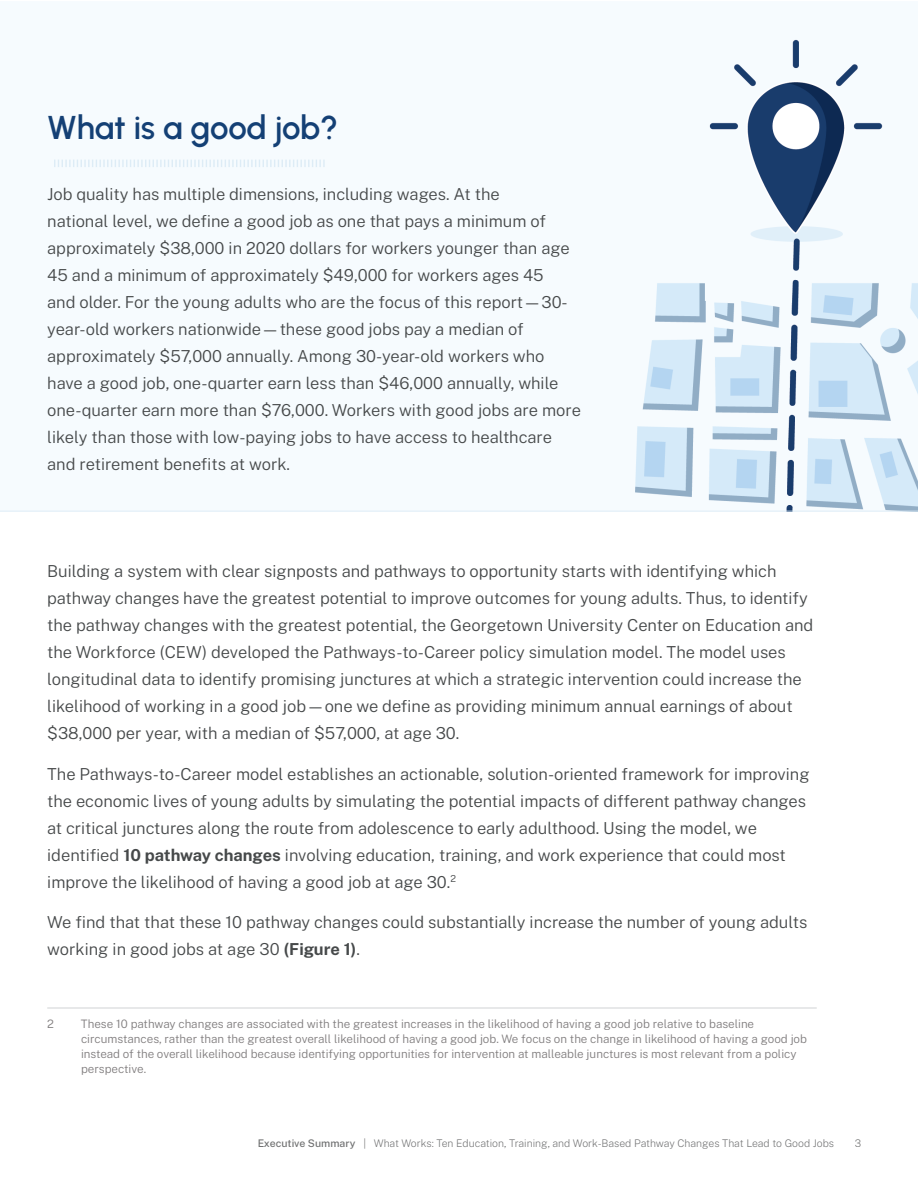
<style>
.page{position:relative;width:918px;height:1188px;background:#fff}
.page>*{position:absolute;margin:0;border:0;box-sizing:border-box;transform-origin:0 0}
.L2{font:33px "Urbanist";letter-spacing:-.01em;color:#144075}
.New_Body_Text{font:300 16.5px/27px "Public Sans";color:#46494a}
.Footnote_Text{font:300 11.7px/15px "Public Sans";color:#807d7e}
.t1{font:200 10.5px "Public Sans";color:#4c4d4e}
.s1{font-weight:700}
.s2{font-weight:500}
</style>
<div class="page">
<img style="left:54px;top:39px;width:864px;height:471px">
<svg style="left:54px;top:160px;width:271px;height:7px"></svg>
<hr style="left:47px;top:1008px;width:770px;height:1px;background:#d1d2d4">
<hr style="left:0;top:510px;width:918px;height:2px;background:#ddecf6">
<p class="L2" style="left:47px;top:106px;width:292px">What is a good job?</p>
<p class="New_Body_Text" style="left:47px;top:180px;width:535px">Job quality has multiple dimensions, including wages. At the<br>national level, we define a good job as one that pays a minimum of approximately $38,000 in 2020 dollars for workers younger than age 45 and a minimum of approximately $49,000 for workers ages 45<br>and older. For the young adults who are the focus of this report—30- year-old workers nationwide—these good jobs pay a median of approximately $57,000 annually. Among 30-year-old workers who have a good job, one-quarter earn less than $46,000 annually, while one-quarter earn more than $76,000. Workers with good jobs are more likely than those with low-paying jobs to have access to healthcare and retirement benefits at work.</p>
<p class="New_Body_Text" style="left:47px;top:557px;width:768px">Building a system with clear signposts and pathways to opportunity starts with identifying which pathway changes have the greatest potential to improve outcomes for young adults. Thus, to identify the pathway changes with the greatest potential, the Georgetown University Center on Education and the Workforce (CEW) developed the Pathways-to-Career policy simulation model. The model uses longitudinal data to identify promising junctures at which a strategic intervention could increase the likelihood of working in a good job—one we define as providing minimum annual earnings of about $38,000 per year, with a median of $57,000, at age 30.</p>
<p class="New_Body_Text" style="left:47px;top:760px;width:764px">The Pathways-to-Career model establishes an actionable, solution-oriented framework for improving the economic lives of young adults by simulating the potential impacts of different pathway changes at critical junctures along the route from adolescence to early adulthood. Using the model, we identified <span class="s1">10 pathway changes</span> involving education, training, and work experience that could most improve the likelihood of having a good job at age 30.<sup>2</sup></p>
<p class="New_Body_Text" style="left:47px;top:908px;width:762px">We find that that these 10 pathway changes could substantially increase the number of young adults working in good jobs at age 30 <span class="s1">(Figure 1)</span>.</p>
<p class="Footnote_Text" style="left:47px;top:1016px;width:8px">2</p>
<p class="Footnote_Text" style="left:81px;top:1016px;width:728px">These 10 pathway changes are associated with the greatest increases in the likelihood of having a good job relative to baseline circumstances, rather than the greatest overall likelihood of having a good job. We focus on the change in likelihood of having a good job instead of the overall likelihood because identifying opportunities for intervention at malleable junctures is most relevant from a policy perspective.</p>
<p class="t1" style="left:257px;top:1136px;width:578px"><span class="s2">Executive Summary</span> | What Works: Ten Education, Training, and Work-Based Pathway Changes That Lead to Good Jobs</p>
<p class="t1" style="left:855px;top:1136px;width:8px">3</p>
</div>
